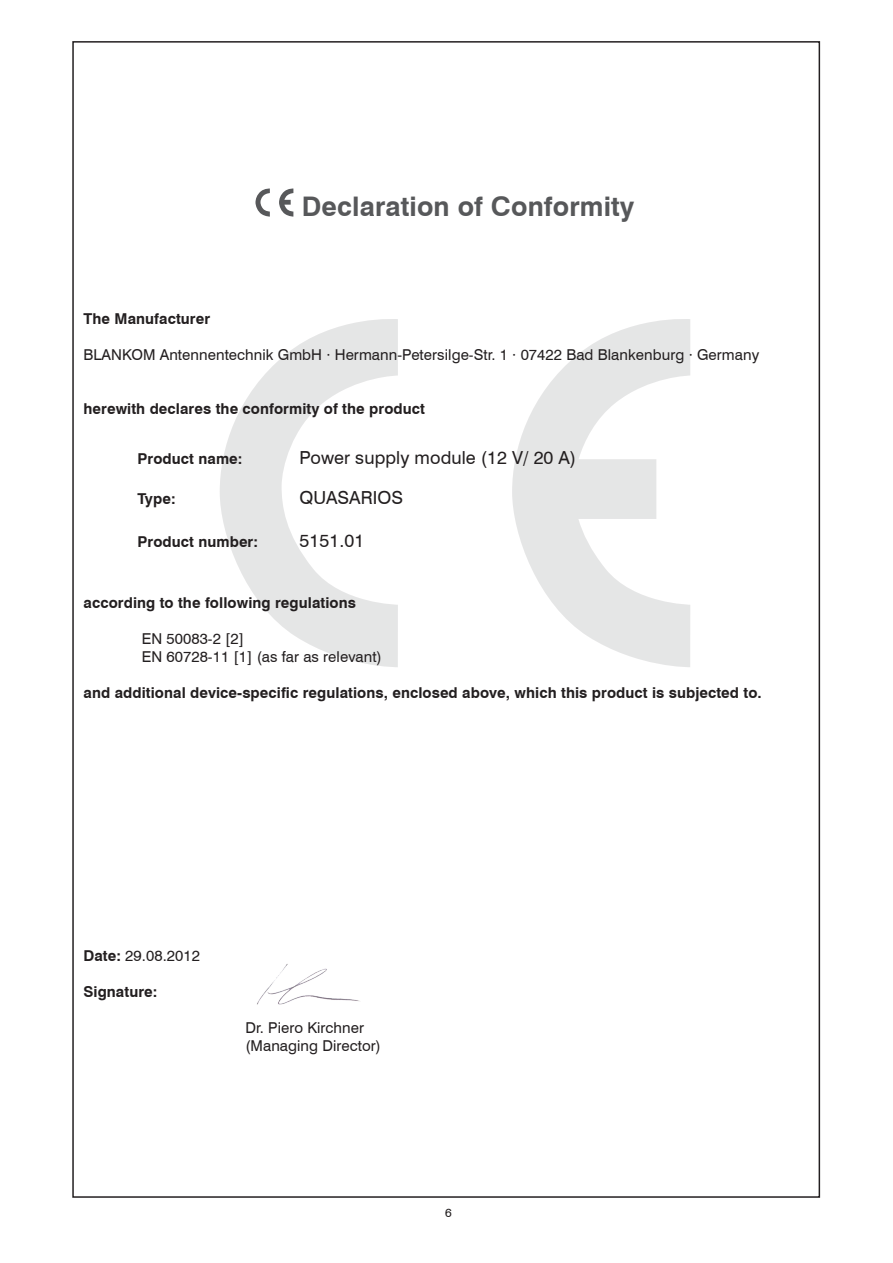
<style>
.page{position:relative;width:893px;height:1263px;background:#fff}
.page>*{position:absolute;margin:0;border:0;box-sizing:border-box;transform-origin:0 0}
.Inhaltsverzeichnis{font:700 27px "Swiss 721 BT";letter-spacing:.005em;color:#57585a}
.t1{font:18px "Swiss 721 BT";letter-spacing:.005em;color:#231f20}
.t2{font:700 15px "Swiss 721 BT";letter-spacing:.005em;color:#231f20}
.t3{font:15px "Swiss 721 BT";letter-spacing:.005em;color:#231f20}
.t4{font:12px "Swiss 721 BT";color:#231f20}
.s1{font-weight:700}
</style>
<div class="page">
<svg style="left:220px;top:319px;width:178px;height:348px"></svg>
<svg style="left:512px;top:319px;width:178px;height:348px;fill:#e5e6e6"></svg>
<svg style="left:255px;top:189px;width:15px;height:27px"></svg>
<svg style="left:279px;top:189px;width:14px;height:27px"></svg>
<img style="left:257px;top:964px;width:103px;height:41px">
<p class="Inhaltsverzeichnis" style="left:302px;top:190px;width:334px">Declaration of Conformity</p>
<p class="t2" style="left:83px;top:310px;width:128px">The Manufacturer</p>
<p class="t3" style="left:83px;top:346px;width:677px">BLANKOM Antennentechnik GmbH ∙ Hermann-Petersilge-Str. 1 ∙ 07422 Bad Blankenburg ∙ Germany</p>
<p class="t2" style="left:83px;top:400px;width:343px">herewith declares the conformity of the product</p>
<p class="t2" style="left:137px;top:450px;width:106px">Product name:</p>
<p class="t1" style="left:299px;top:447px;width:278px">Power supply module (12 V/ 20 A)</p>
<p class="t2" style="left:137px;top:490px;width:40px">Type:</p>
<p class="t1" style="left:299px;top:487px;width:105px">QUASARIOS</p>
<p class="t2" style="left:137px;top:533px;width:122px">Product number:</p>
<p class="t1" style="left:299px;top:530px;width:66px">5151.01</p>
<p class="t2" style="left:83px;top:594px;width:274px">according to the following regulations</p>
<p class="t3" style="left:142px;top:630px;width:104px">EN 50083-2 [2]</p>
<p class="t3" style="left:142px;top:648px;width:242px">EN 60728-11 [1] (as far as relevant)</p>
<p class="t2" style="left:83px;top:684px;width:680px">and additional device-specific regulations, enclosed above, which this product is subjected to.</p>
<p class="t3" style="left:83px;top:947px;width:118px"><span class="s1">Date:</span> 29.08.2012</p>
<p class="t2" style="left:83px;top:983px;width:75px">Signature:</p>
<p class="t3" style="left:245px;top:1019px;width:120px">Dr. Piero Kirchner</p>
<p class="t3" style="left:245px;top:1037px;width:137px">(Managing Director)</p>
<p class="t4" style="left:445px;top:1205px;width:8px">6</p>
</div>
